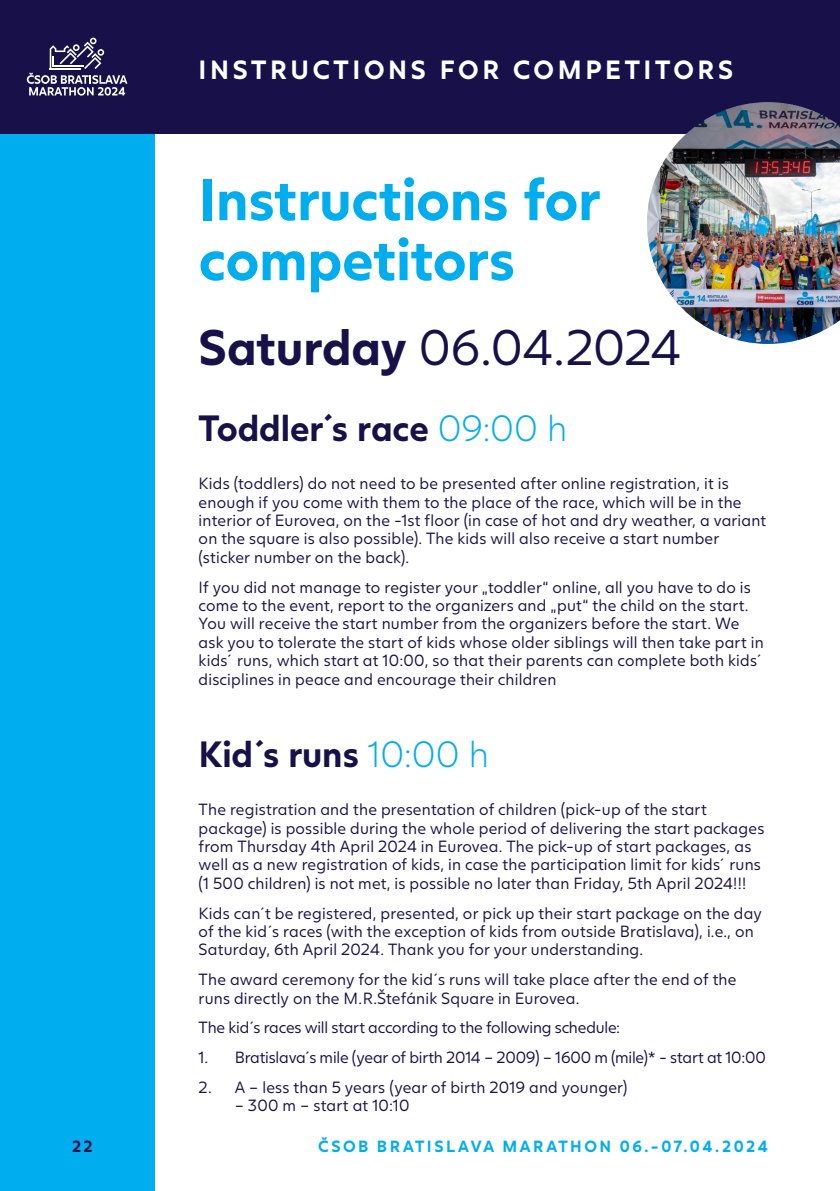
<style>
.page{position:relative;width:840px;height:1191px;background:#fff}
.page>*{position:absolute;margin:0;border:0;box-sizing:border-box;transform-origin:0 0}
.t1{font:700 58px/60px "Juli Sans";letter-spacing:-.005em;color:#00aeef}
.t2{font:49.2px "Juli Sans";letter-spacing:-.01em;color:#181149}
.t3{font:700 36px "Juli Sans";color:#181149}
.t4{font:700 26px "Juli Sans";letter-spacing:.14em;color:#fff}
.t5{font:16px/18.4px "Juli Sans";letter-spacing:.015em;color:#181149}
.t6{font:16px "Juli Sans";letter-spacing:-.01em;color:#181149}
.t7{font:700 16px "Juli Sans";letter-spacing:.155em;color:#00aeef}
.t8{font:700 16px "Juli Sans";color:#181149}
.s1{font-weight:700}
.s2{font-weight:300;color:#00aeef}
</style>
<div class="page">
<div style="left:0;top:133px;width:154px;height:1058px;background:#00aeef"></div>
<div style="left:0;top:0;width:839px;height:133px;background:#181149"></div>
<svg style="left:27px;top:38px;width:100px;height:58px"></svg>
<img style="left:646px;top:102px;width:193px;height:242px">
<h3 class="t4" style="left:198px;top:48px;width:535px">INSTRUCTIONS FOR COMPETITORS</h3>
<h1 class="t1" style="left:198px;top:163px;width:403px">Instructions for competitors</h1>
<h2 class="t2" style="left:198px;top:310px;width:484px"><span class="s1">Saturday</span> 06.04.2024</h2>
<h3 class="t3" style="left:198px;top:398px;width:370px">Toddler´s race <span class="s2">09:00 h</span></h3>
<p class="t5" style="left:198px;top:473px;width:568px">Kids (toddlers) do not need to be presented after online registration, it is enough if you come with them to the place of the race, which will be in the interior of Eurovea, on the -1st floor (in case of hot and dry weather, a variant on the square is also possible). The kids will also receive a start number (sticker number on the back).</p>
<p class="t5" style="left:198px;top:576px;width:566px">If you did not manage to register your „toddler“ online, all you have to do is come to the event, report to the organizers and „put“ the child on the start.<br>You will receive the start number from the organizers before the start. We ask you to tolerate the start of kids whose older siblings will then take part in kids´ runs, which start at 10:00, so that their parents can complete both kids´ disciplines in peace and encourage their children</p>
<h3 class="t3" style="left:198px;top:724px;width:291px">Kid´s runs <span class="s2">10:00 h</span></h3>
<p class="t5" style="left:198px;top:799px;width:567px">The registration and the presentation of children (pick-up of the start package) is possible during the whole period of delivering the start packages from Thursday 4th April 2024 in Eurovea. The pick-up of start packages, as well as a new registration of kids, in case the participation limit for kids´ runs (1 500 children) is not met, is possible no later than Friday, 5th April 2024!!!</p>
<p class="t5" style="left:198px;top:902px;width:564px">Kids can´t be registered, presented, or pick up their start package on the day of the kid´s races (with the exception of kids from outside Bratislava), i.e., on<br>Saturday, 6th April 2024. Thank you for your understanding.</p>
<p class="t5" style="left:198px;top:969px;width:539px">The award ceremony for the kid´s runs will take place after the end of the runs directly on the M.R.Štefánik Square in Eurovea.</p>
<p class="t6" style="left:198px;top:1015px;width:423px">The kid´s races will start according to the following schedule:</p>
<p class="t6" style="left:198px;top:1045px;width:568px">1. Bratislava´s mile (year of birth 2014 – 2009) – 1600 m (mile)* - start at 10:00</p>
<p class="t5" style="left:198px;top:1076px;width:430px">2. A – less than 5 years (year of birth 2019 and younger)</p>
<p class="t5" style="left:234px;top:1095px;width:176px">– 300 m – start at 10:10</p>
<p class="t8" style="left:72px;top:1133px;width:22px">22</p>
<p class="t7" style="left:318px;top:1133px;width:451px">ČSOB BRATISLAVA MARATHON 06.-07.04.2024</p>
</div>
